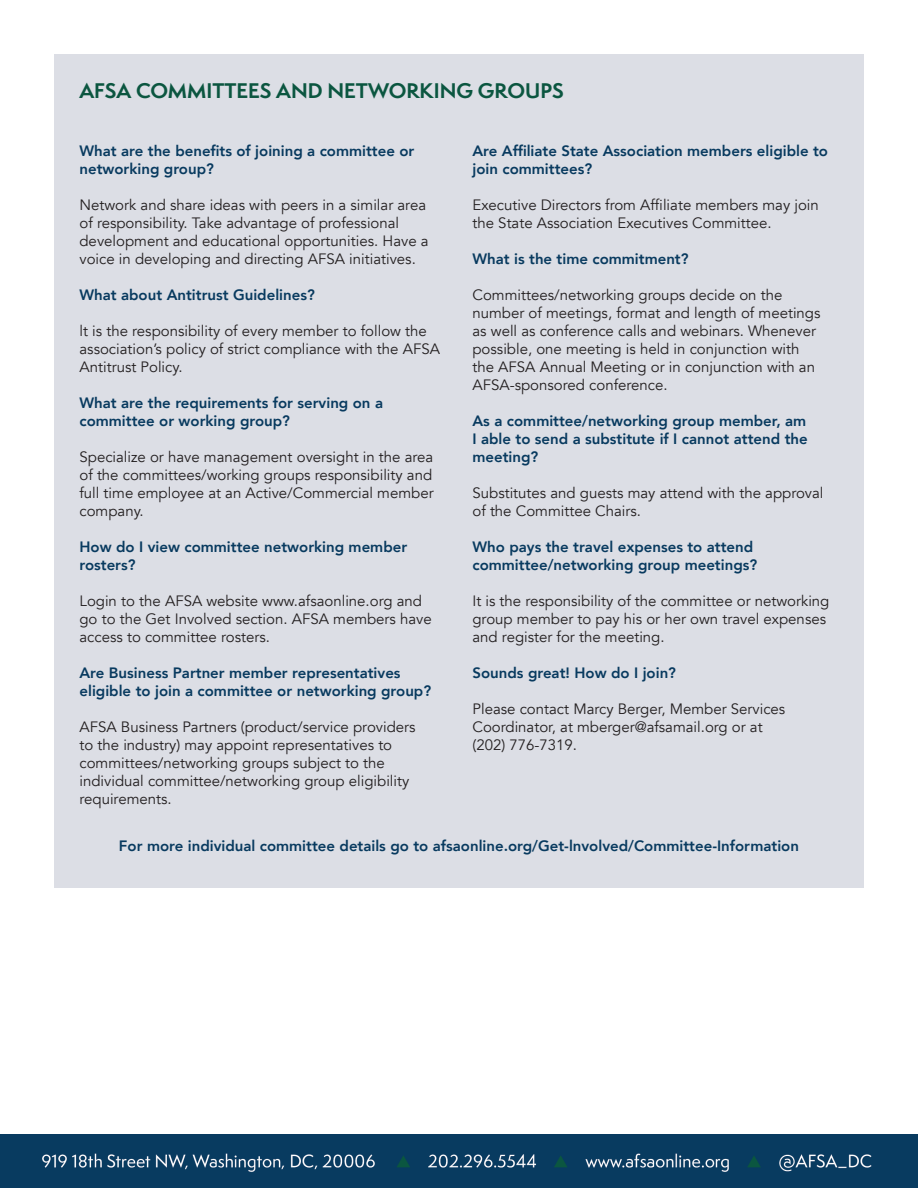
<style>
.page{position:relative;width:918px;height:1188px;background:#fff}
.page>*{position:absolute;margin:0;border:0;box-sizing:border-box;transform-origin:0 0}
.t1{font:700 19.5px "Semplicita Pro";color:#0b5640}
.t2{font:15px/18px "Avenir";color:#231f20}
.t3{font:800 15px/18px "Avenir";color:#083a5f}
</style>
<div class="page">
<div style="left:54px;top:54px;width:810px;height:834px;background:#dcdee5"></div>
<img style="left:0;top:1135px;width:918px;height:53px">
<h1 class="t1" style="left:80px;top:76px;width:486px">AFSA COMMITTEES AND NETWORKING GROUPS</h1>
<p class="t3" style="left:80px;top:142px;width:336px">What are the benefits of joining a committee or networking group?</p>
<p class="t2" style="left:80px;top:196px;width:351px">Network and share ideas with peers in a similar area of responsibility. Take advantage of professional development and educational opportunities. Have a voice in developing and directing AFSA initiatives.</p>
<p class="t3" style="left:80px;top:286px;width:237px">What about Antitrust Guidelines?</p>
<p class="t2" style="left:80px;top:322px;width:362px">lt is the responsibility of every member to follow the association’s policy of strict compliance with the AFSA<br>Antitrust Policy.</p>
<p class="t3" style="left:80px;top:394px;width:305px">What are the requirements for serving on a committee or working group?</p>
<p class="t2" style="left:80px;top:448px;width:356px;text-align:justify">Specialize or have management oversight in the area of the committees/working groups responsibility and full time employee at an Active/Commercial member company.</p>
<p class="t3" style="left:80px;top:538px;width:329px">How do I view committee networking member rosters?</p>
<p class="t2" style="left:80px;top:592px;width:354px">Login to the AFSA website www.afsaonline.org and go to the Get Involved section. AFSA members have access to committee rosters.</p>
<p class="t3" style="left:80px;top:664px;width:353px">Are Business Partner member representatives eligible to join a committee or networking group?</p>
<p class="t2" style="left:80px;top:718px;width:338px">AFSA Business Partners (product/service providers to the industry) may appoint representatives to committees/networking groups subject to the individual committee/networking group eligibility requirements.</p>
<p class="t3" style="left:472px;top:142px;width:357px">Are Affiliate State Association members eligible to join committees?</p>
<p class="t2" style="left:472px;top:196px;width:348px">Executive Directors from Affiliate members may join the State Association Executives Committee.</p>
<p class="t3" style="left:472px;top:250px;width:218px">What is the time commitment?</p>
<p class="t2" style="left:472px;top:286px;width:350px">Committees/networking groups decide on the number of meetings, format and length of meetings as well as conference calls and webinars. Whenever possible, one meeting is held in conjunction with the AFSA Annual Meeting or in conjunction with an AFSA-sponsored conference.</p>
<p class="t3" style="left:472px;top:412px;width:337px;text-align:justify">As a committee/networking group member, am I able to send a substitute if I cannot attend the meeting?</p>
<p class="t2" style="left:472px;top:484px;width:353px">Substitutes and guests may attend with the approval of the Committee Chairs.</p>
<p class="t3" style="left:472px;top:538px;width:286px">Who pays the travel expenses to attend committee/networking group meetings?</p>
<p class="t2" style="left:472px;top:592px;width:358px">It is the responsibility of the committee or networking group member to pay his or her own travel expenses and register for the meeting.</p>
<p class="t3" style="left:472px;top:664px;width:205px">Sounds great! How do I join?</p>
<p class="t2" style="left:472px;top:700px;width:314px">Please contact Marcy Berger, Member Services<br>Coordinator, at mberger@afsamail.org or at (202) 776-7319.</p>
<p class="t3" style="left:119px;top:837px;width:682px">For more individual committee details go to afsaonline.org/Get-lnvolved/Committee-Information</p>
</div>
